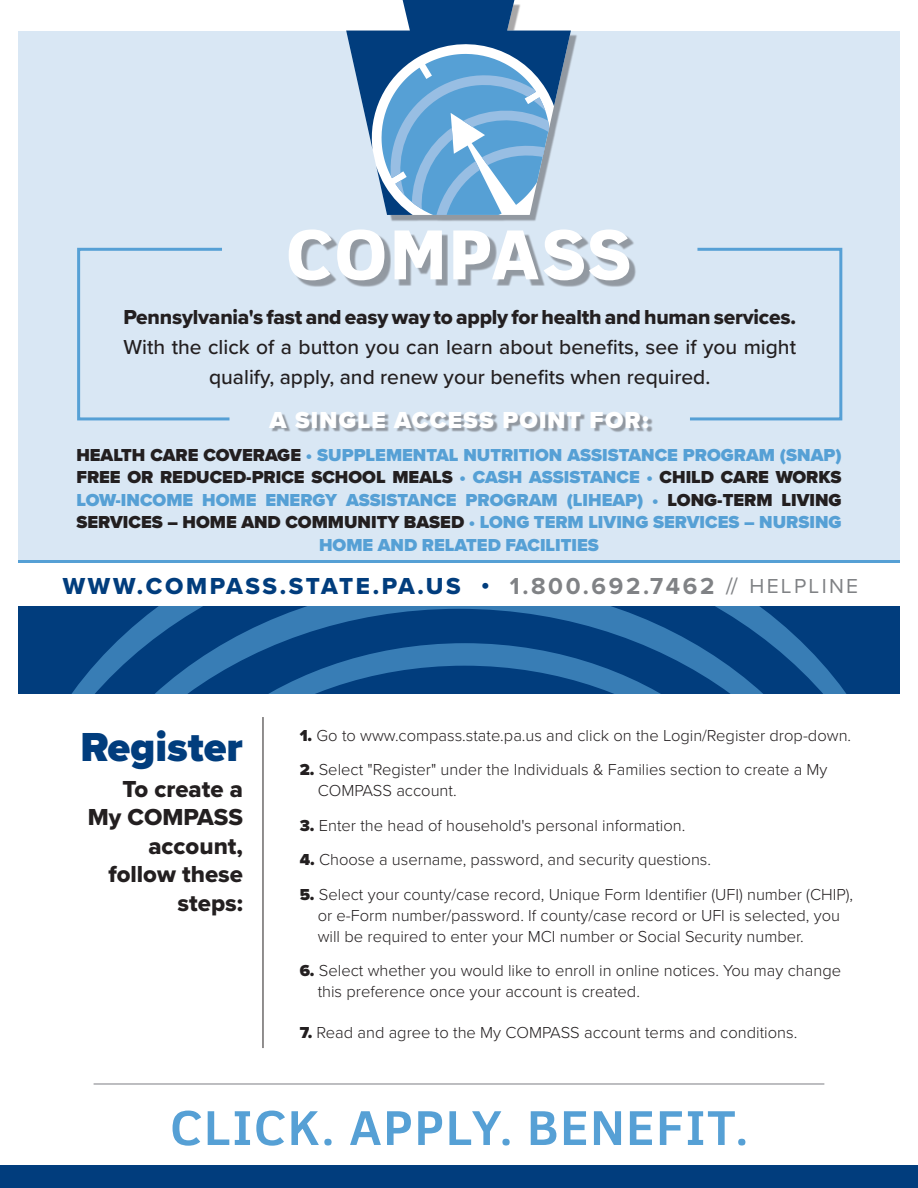
<style>
.page{position:relative;width:918px;height:1188px;background:#fff}
.page>*{position:absolute;margin:0;border:0;box-sizing:border-box;transform-origin:0 0}
.t1{font:900 42px "Proxima Nova";color:#013d7d}
.t2{font:24px "Proxima Nova Extrabld";letter-spacing:.11em;color:#013d7d}
.t3{font:24px/28.5px "Proxima Nova Extrabld";color:#231f20;text-align:right}
.t4{font:900 24px "Proxima Nova";letter-spacing:.05em;color:#fff}
.t5{font:500 21px/30px "Proxima Nova";color:#231f20;text-align:center}
.t6{font:21px "Proxima Nova Extrabld";letter-spacing:-.01em;color:#231f20}
.t7{font:900 18px/22.5px "Proxima Nova";color:#56a0d5;text-align:center}
.t8{font:300 16.5px/21px "Proxima Nova";color:#231f20}
.s1{color:#231f20}
.s2{font-family:"Proxima Nova";font-weight:700;color:#808285}
.s3{font-family:"Proxima Nova";color:#808285}
.s4{font-family:"Proxima Nova";font-size:21px;color:#808285}
.s5{font-weight:900}
</style>
<div class="page">
<div style="left:0;top:1166px;width:918px;height:22px;background:#013d7d"></div>
<div style="left:18px;top:32px;width:882px;height:528px;background:#d9e7f4"></div>
<div style="left:293px;top:234px;width:46px;height:53px;background:#231f20;opacity:.39"></div>
<div style="left:341px;top:234px;width:50px;height:53px;background:#231f20;opacity:.39"></div>
<svg style="left:289px;top:229px;width:95px;height:51px"></svg>
<div style="left:399px;top:235px;width:49px;height:51px;background:#231f20;opacity:.39"></div>
<svg style="left:395px;top:230px;width:47px;height:49px"></svg>
<div style="left:457px;top:235px;width:40px;height:51px;background:#231f20;opacity:.39"></div>
<div style="left:496px;top:235px;width:49px;height:51px;background:#231f20;opacity:.39"></div>
<div style="left:548px;top:234px;width:43px;height:53px;background:#231f20;opacity:.39"></div>
<div style="left:593px;top:234px;width:43px;height:53px;background:#231f20;opacity:.39"></div>
<svg style="left:453px;top:229px;width:176px;height:51px"></svg>
<svg style="left:173px;top:1111px;width:28px;height:35px"></svg>
<svg style="left:208px;top:1111px;width:21px;height:34px"></svg>
<svg style="left:235px;top:1111px;width:15px;height:34px"></svg>
<svg style="left:256px;top:1111px;width:29px;height:35px"></svg>
<svg style="left:291px;top:1111px;width:41px;height:35px"></svg>
<svg style="left:350px;top:1111px;width:31px;height:34px"></svg>
<svg style="left:387px;top:1111px;width:24px;height:34px"></svg>
<svg style="left:418px;top:1111px;width:24px;height:34px"></svg>
<svg style="left:449px;top:1111px;width:61px;height:35px"></svg>
<svg style="left:531px;top:1111px;width:25px;height:34px"></svg>
<svg style="left:564px;top:1111px;width:22px;height:34px"></svg>
<svg style="left:594px;top:1111px;width:27px;height:34px"></svg>
<svg style="left:630px;top:1111px;width:22px;height:34px"></svg>
<svg style="left:660px;top:1111px;width:22px;height:34px"></svg>
<svg style="left:688px;top:1111px;width:57px;height:35px"></svg>
<hr style="left:94px;top:1083px;width:730px;height:2px;background:#a8a9ad">
<svg style="left:77px;top:247px;width:153px;height:174px"></svg>
<svg style="left:690px;top:247px;width:153px;height:174px"></svg>
<div style="left:271px;top:413px;width:381px;height:20px;background:#231f20;opacity:.4"></div>
<svg style="left:18px;top:607px;width:882px;height:87px;fill:#013d7d"></svg>
<hr style="left:18px;top:560px;width:882px;height:3px;background:#56a0d5">
<hr style="left:263px;top:717px;width:1px;height:331px;background:#231f20">
<div style="left:350px;top:4px;width:228px;height:218px;background:#231f20;opacity:.39"></div>
<svg style="left:346px;top:0;width:225px;height:215px"></svg>
<p class="t6" style="left:123px;top:301px;width:674px">Pennsylvania's fast and easy way to apply for health and human services.</p>
<p class="t5" style="left:123px;top:331px;width:674px">With the click of a button you can learn about benefits, see if you might qualify, apply, and renew your benefits when required.</p>
<h2 class="t4" style="left:269px;top:402px;width:381px">A SINGLE ACCESS POINT FOR:</h2>
<p class="t7" style="left:76px;top:443px;width:767px"><span class="s1">HEALTH CARE COVERAGE</span> • SUPPLEMENTAL NUTRITION ASSISTANCE PROGRAM (SNAP)<br><span class="s1">FREE OR REDUCED-PRICE SCHOOL MEALS</span> • CASH ASSISTANCE • <span class="s1">CHILD CARE WORKS </span>LOW-INCOME HOME ENERGY ASSISTANCE PROGRAM (LIHEAP) • <span class="s1">LONG-TERM LIVING SERVICES – HOME AND COMMUNITY BASED</span> • LONG TERM LIVING SERVICES – NURSING HOME AND RELATED FACILITIES</p>
<h2 class="t2" style="left:63px;top:568px;width:797px">WWW.COMPASS.STATE.PA.US • <span class="s2">1.800.692.7462</span> <span class="s3">//</span> <span class="s4">HELPLINE</span></h2>
<h1 class="t1" style="left:80px;top:715px;width:164px">Register</h1>
<h2 class="t3" style="left:88px;top:774px;width:157px">To create a<br>My COMPASS account, follow these steps:</h2>
<p class="t8" style="left:300px;top:724px;width:553px"><span class="s5">1.</span> Go to www.compass.state.pa.us and click on the Login/Register drop-down.</p>
<p class="t8" style="left:318px;top:758px;width:511px;text-indent:-18px"><span class="s5">2.</span> Select "Register" under the Individuals &amp; Families section to create a My<br>COMPASS account.</p>
<p class="t8" style="left:300px;top:814px;width:387px"><span class="s5">3.</span> Enter the head of household's personal information.</p>
<p class="t8" style="left:300px;top:848px;width:413px"><span class="s5">4.</span> Choose a username, password, and security questions.</p>
<p class="t8" style="left:318px;top:883px;width:537px;text-indent:-18px"><span class="s5">5.</span> Select your county/case record, Unique Form Identifier (UFI) number (CHIP), or e-Form number/password. If county/case record or UFI is selected, you will be required to enter your MCI number or Social Security number.</p>
<p class="t8" style="left:318px;top:959px;width:525px;text-indent:-18px"><span class="s5">6.</span> Select whether you would like to enroll in online notices. You may change this preference once your account is created.</p>
<p class="t8" style="left:300px;top:1021px;width:499px"><span class="s5">7.</span> Read and agree to the My COMPASS account terms and conditions.</p>
</div>
